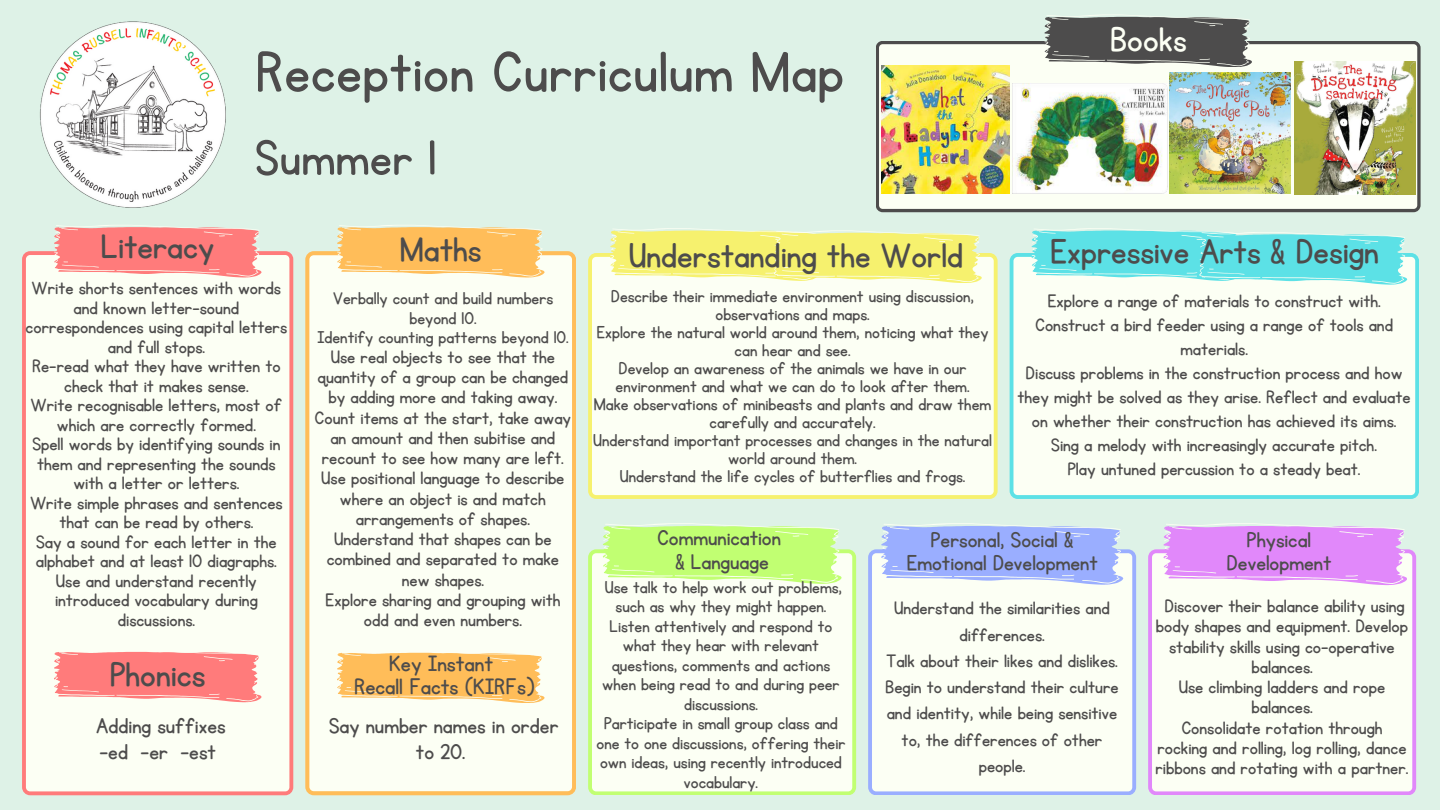
<style>
.page{position:relative;width:1440px;height:810px;background:#def2e7}
.page>*{position:absolute;margin:0;border:0;box-sizing:border-box;transform-origin:0 0}
.t1{font:66px "KG Primary Penmanship";letter-spacing:.01em;color:#4d4c4c}
.t2{font:57px "KG Primary Penmanship";letter-spacing:.01em;color:#4d4c4c}
.t3{font:40px "KG Primary Penmanship";color:#4d4c4c}
.t4{font:40px "KG Primary Penmanship";color:#fcfff4}
.t5{font:26px/22.5px "KG Primary Penmanship";color:#4d4c4c;text-align:center}
.t6{font:25px/23.2px "KG Primary Penmanship";color:#4d4c4c;text-align:center}
.t7{font:21px/20.2px "KG Primary Penmanship";color:#4d4c4c;text-align:center}
.t8{font:20px/19.5px "KG Primary Penmanship";color:#4d4c4c;text-align:center}
</style>
<div class="page">
<div style="left:22px;top:251px;width:271px;height:544px;background:#fcfff4"></div>
<div style="left:305px;top:251px;width:271px;height:544px;background:#fcfff4"></div>
<img style="left:40px;top:21px;width:186px;height:187px">
<svg style="left:876px;top:41px;width:545px;height:171px;background:#dddfd4"></svg>
<svg style="left:54px;top:225px;width:207px;height:52px;background:#fc918f"></svg>
<svg style="left:337px;top:225px;width:208px;height:52px;background:#fcc773"></svg>
<div style="left:588px;top:253px;width:410px;height:246px;background:#fcfff4"></div>
<div style="left:1010px;top:253px;width:409px;height:246px;background:#fcfff4"></div>
<div style="left:588px;top:549px;width:268px;height:246px;background:#fcfff4"></div>
<div style="left:1148px;top:549px;width:268px;height:246px;background:#fcfff4"></div>
<div style="left:868px;top:549px;width:268px;height:246px;background:#fcfff4"></div>
<svg style="left:603px;top:523px;width:239px;height:61px;background:#cafe8a"></svg>
<svg style="left:881px;top:523px;width:242px;height:62px;background:#abbcfb"></svg>
<svg style="left:1163px;top:523px;width:244px;height:62px;background:#e49df7"></svg>
<svg style="left:1044px;top:15px;width:208px;height:52px;background:#6a6b69"></svg>
<svg style="left:610px;top:228px;width:372px;height:55px;background:#f4f288"></svg>
<svg style="left:1031px;top:228px;width:376px;height:56px;background:#7de6e7"></svg>
<svg style="left:54px;top:650px;width:207px;height:52px;background:#fe9290"></svg>
<svg style="left:337px;top:650px;width:208px;height:53px;background:#fec977"></svg>
<img style="left:882px;top:66px;width:128px;height:128px">
<img style="left:1013px;top:84px;width:154px;height:110px">
<img style="left:1295px;top:61px;width:120px;height:133px">
<img style="left:1169px;top:72px;width:122px;height:122px">
<p class="t1" style="left:255px;top:40px;width:590px">Reception Curriculum Map</p>
<p class="t2" style="left:255px;top:130px;width:182px">Summer 1</p>
<p class="t4" style="left:1110px;top:20px;width:78px">Books</p>
<p class="t3" style="left:101px;top:227px;width:115px">Literacy</p>
<p class="t3" style="left:400px;top:230px;width:83px">Maths</p>
<p class="t3" style="left:629px;top:236px;width:336px">Understanding the World</p>
<h2 class="t3" style="left:1050px;top:232px;width:331px">Expressive Arts &amp; Design</h2>
<p class="t7" style="left:26px;top:279px;width:263px;line-height:19.5px">Write shorts sentences with words and known letter-sound correspondences using capital letters and full stops.</p>
<p class="t7" style="left:32px;top:357px;width:250px;line-height:19.5px">Re-read what they have written to check that it makes sense.</p>
<p class="t7" style="left:31px;top:396px;width:253px;line-height:19.5px">Write recognisable letters, most of which are correctly formed.</p>
<p class="t7" style="left:32px;top:435px;width:250px;line-height:19.5px">Spell words by identifying sounds in them and representing the sounds with a letter or letters.</p>
<h2 class="t7" style="left:30px;top:494px;width:254px;line-height:19.5px">Write simple phrases and sentences that can be read by others.</h2>
<p class="t7" style="left:36px;top:533px;width:242px;line-height:19.5px">Say a sound for each letter in the alphabet and at least 10 diagraphs.<br>Use and understand recently introduced vocabulary during discussions.</p>
<p class="t3" style="left:110px;top:655px;width:97px">Phonics</p>
<p class="t6" style="left:96px;top:713px;width:131px;line-height:26.2px;text-align:left">Adding suffixes -ed -er -est</p>
<p class="t8" style="left:333px;top:290px;width:222px">Verbally count and build numbers beyond 10.</p>
<p class="t8" style="left:317px;top:329px;width:253px">Identify counting patterns beyond 10.</p>
<p class="t7" style="left:317px;top:347px;width:253px">Use real objects to see that the quantity of a group can be changed by adding more and taking away.</p>
<p class="t7" style="left:314px;top:408px;width:258px">Count items at the start, take away an amount and then subitise and recount to see how many are left.</p>
<h3 class="t7" style="left:321px;top:469px;width:245px">Use positional language to describe where an object is and match arrangements of shapes.</h3>
<p class="t7" style="left:327px;top:530px;width:234px">Understand that shapes can be combined and separated to make new shapes.</p>
<h3 class="t7" style="left:325px;top:590px;width:237px">Explore sharing and grouping with odd and even numbers.</h3>
<p class="t5" style="left:354px;top:653px;width:182px">Key Instant<br>Recall Facts (KIRFs)</p>
<p class="t6" style="left:329px;top:713px;width:231px;line-height:26.2px">Say number names in order to 20.</p>
<p class="t8" style="left:611px;top:288px;width:365px;line-height:18px">Describe their immediate environment using discussion, observations and maps.</p>
<p class="t8" style="left:597px;top:324px;width:394px;line-height:18px">Explore the natural world around them, noticing what they can hear and see.</p>
<h2 class="t8" style="left:616px;top:360px;width:355px;line-height:18px;text-align:left">Develop an awareness of the animals we have in our environment and what we can do to look after them.</h2>
<p class="t8" style="left:594px;top:396px;width:399px;line-height:18px">Make observations of minibeasts and plants and draw them carefully and accurately.</p>
<p class="t8" style="left:593px;top:432px;width:400px;line-height:18px">Understand important processes and changes in the natural world around them.</p>
<p class="t8" style="left:620px;top:467px;width:347px">Understand the life cycles of butterflies and frogs.</p>
<p class="t7" style="left:1047px;top:291px;width:335px">Explore a range of materials to construct with.</p>
<p class="t7" style="left:1035px;top:313px;width:360px;line-height:24px">Construct a bird feeder using a range of tools and materials.</p>
<p class="t7" style="left:1017px;top:361px;width:395px;line-height:24px">Discuss problems in the construction process and how they might be solved as they arise. Reflect and evaluate on whether their construction has achieved its aims.</p>
<h3 class="t7" style="left:1051px;top:435px;width:327px">Sing a melody with increasingly accurate pitch.</h3>
<p class="t7" style="left:1068px;top:459px;width:294px">Play untuned percussion to a steady beat.</p>
<p class="t6" style="left:657px;top:527px;width:125px">Communication &amp; Language</p>
<p class="t6" style="left:1227px;top:529px;width:106px">Physical<br>Development</p>
<p class="t6" style="left:906px;top:530px;width:193px;line-height:22.5px">Personal, Social &amp;<br>Emotional Development</p>
<h3 class="t8" style="left:605px;top:578px;width:239px">Use talk to help work out problems, such as why they might happen.</h3>
<p class="t8" style="left:602px;top:617px;width:239px">Listen attentively and respond to what they hear with relevant questions, comments and actions when being read to and during peer discussions.</p>
<h2 class="t8" style="left:597px;top:714px;width:251px">Participate in small group class and one to one discussions, offering their own ideas, using recently introduced vocabulary.</h2>
<p class="t7" style="left:894px;top:596px;width:217px;line-height:26.2px">Understand the similarities and differences.</p>
<p class="t7" style="left:886px;top:651px;width:233px">Talk about their likes and dislikes.</p>
<p class="t7" style="left:885px;top:675px;width:235px;line-height:26.2px">Begin to understand their culture and identity, while being sensitive to, the differences of other people.</p>
<p class="t7" style="left:1156px;top:597px;width:254px">Discover their balance ability using body shapes and equipment. Develop stability skills using co-operative balances.</p>
<p class="t7" style="left:1179px;top:678px;width:208px">Use climbing ladders and rope balances.</p>
<h2 class="t7" style="left:1156px;top:718px;width:254px">Consolidate rotation through rocking and rolling, log rolling, dance ribbons and rotating with a partner.</h2>
</div>
